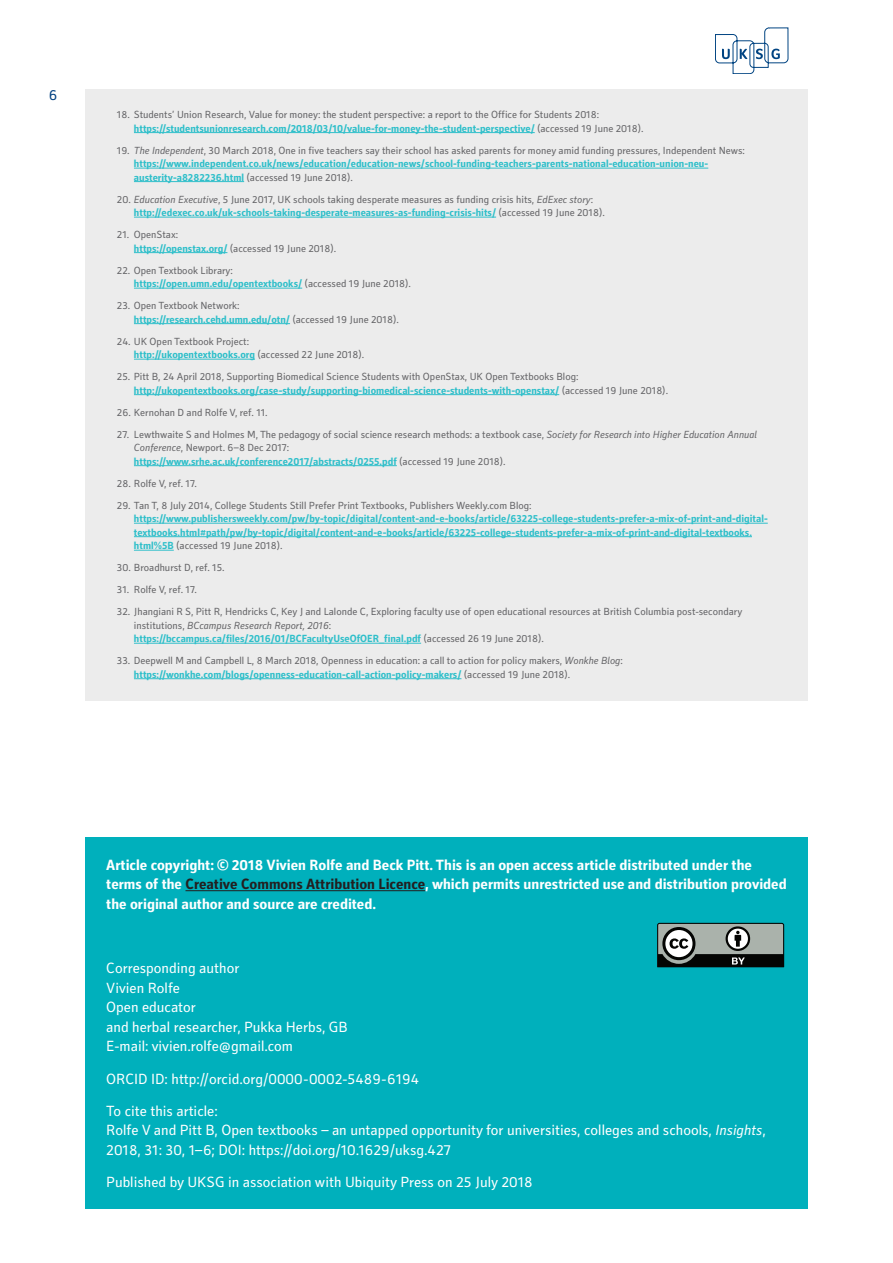
<style>
.page{position:relative;width:893px;height:1263px;background:#fff}
.page>*{position:absolute;margin:0;border:0;box-sizing:border-box;transform-origin:0 0}
.Credits{font:15px/19.5px "Secca Std";color:#fff}
.Credits_-_Author{font:700 15px/19.5px "Secca Std";color:#fff}
.t1{font:15px "Secca Std";color:#014081}
.Reference_List{font:10.5px/13.5px "Secca Std";color:#636366}
.Reference_List-2{font:700 10.5px/13.5px "Secca Std";color:#2fbfca}
.s1{font-weight:700;color:#2fbfca}
.s2{font-weight:400;color:#636366}
.s3{font-weight:400;font-style:italic;color:#636366}
.s4{font-style:italic}
.s5{color:#231f20}
</style>
<div class="page">
<svg style="left:715px;top:28px;width:73px;height:46px"></svg>
<div style="left:85px;top:89px;width:723px;height:611px;background:#ececec"></div>
<hr style="left:134px;top:132px;width:401px;height:1px;background:#2fbfca">
<hr style="left:134px;top:168px;width:574px;height:1px;background:#2fbfca">
<hr style="left:134px;top:181px;width:110px;height:1px;background:#2fbfca">
<hr style="left:134px;top:217px;width:362px;height:1px;background:#2fbfca">
<hr style="left:134px;top:252px;width:93px;height:1px;background:#2fbfca">
<hr style="left:134px;top:288px;width:168px;height:1px;background:#2fbfca">
<hr style="left:134px;top:323px;width:156px;height:1px;background:#2fbfca">
<hr style="left:134px;top:359px;width:121px;height:1px;background:#2fbfca">
<hr style="left:134px;top:394px;width:425px;height:1px;background:#2fbfca">
<hr style="left:134px;top:465px;width:263px;height:1px;background:#2fbfca">
<hr style="left:134px;top:523px;width:634px;height:1px;background:#2fbfca">
<hr style="left:134px;top:536px;width:618px;height:1px;background:#2fbfca">
<hr style="left:134px;top:550px;width:40px;height:1px;background:#2fbfca">
<hr style="left:134px;top:643px;width:287px;height:1px;background:#2fbfca">
<hr style="left:134px;top:678px;width:327px;height:1px;background:#2fbfca">
<div style="left:85px;top:838px;width:723px;height:371px;background:#00b0bc"></div>
<hr style="left:185px;top:890px;width:240px;height:1px;background:#231f20">
<svg style="left:657px;top:922px;width:128px;height:46px;background:#6f7a77"></svg>
<h1 class="t1" style="left:49px;top:87px;width:10px">6</h1>
<p class="Reference_List" style="left:134px;top:108px;width:511px;text-indent:-17px">18. Students’ Union Research, Value for money: the student perspective: a report to the Office for Students 2018: <span class="s1">https://studentsunionresearch.com/2018/03/10/value-for-money-the-student-perspective/</span> (accessed 19 June 2018).</p>
<p class="Reference_List-2" style="left:134px;top:144px;width:612px;text-indent:-17px"><span class="s2">19.</span> <span class="s3">The Independent</span><span class="s2">, 30 March 2018, One in five teachers say their school has asked parents for money amid funding pressures, Independent News: </span>https://www.independent.co.uk/news/education/education-news/school-funding-teachers-parents-national-education-union-neu&shy;austerity-a8282236.html <span class="s2">(accessed 19 June 2018).</span></p>
<p class="Reference_List" style="left:134px;top:193px;width:472px;text-indent:-17px">20. <span class="s4">Education Executive</span>, 5 June 2017, UK schools taking desperate measures as funding crisis hits, <span class="s4">EdExec story</span>: <span class="s1">http://edexec.co.uk/uk-schools-taking-desperate-measures-as-funding-crisis-hits/</span> (accessed 19 June 2018).</p>
<p class="Reference_List" style="left:134px;top:228px;width:204px;text-indent:-17px">21. OpenStax:<br><span class="s1">https://openstax.org/</span> (accessed 19 June 2018).</p>
<p class="Reference_List" style="left:134px;top:264px;width:279px;text-indent:-17px">22. Open Textbook Library:<br><span class="s1">https://open.umn.edu/opentextbooks/</span> (accessed 19 June 2018).</p>
<p class="Reference_List" style="left:134px;top:299px;width:266px;text-indent:-17px">23. Open Textbook Network:<br><span class="s1">https://research.cehd.umn.edu/otn/</span> (accessed 19 June 2018).</p>
<p class="Reference_List" style="left:134px;top:335px;width:232px;text-indent:-17px">24. UK Open Textbook Project: <span class="s1">http://ukopentextbooks.org</span> (accessed 22 June 2018).</p>
<p class="Reference_List" style="left:134px;top:370px;width:536px;text-indent:-17px">25. Pitt B, 24 April 2018, Supporting Biomedical Science Students with OpenStax, UK Open Textbooks Blog: <span class="s1">http://ukopentextbooks.org/case-study/supporting-biomedical-science-students-with-openstax/</span> (accessed 19 June 2018).</p>
<p class="Reference_List" style="left:117px;top:406px;width:152px">26. Kernohan D and Rolfe V, ref. 11.</p>
<p class="Reference_List" style="left:134px;top:428px;width:625px;text-indent:-17px">27. Lewthwaite S and Holmes M, The pedagogy of social science research methods: a textbook case, <span class="s4">Society for Research into Higher Education Annual<br>Conference</span>, Newport. 6–8 Dec 2017:<br><span class="s1">https://www.srhe.ac.uk/conference2017/abstracts/0255.pdf</span> (accessed 19 June 2018).</p>
<p class="Reference_List" style="left:117px;top:477px;width:81px">28. Rolfe V, ref. 17.</p>
<p class="Reference_List-2" style="left:134px;top:499px;width:635px;text-indent:-17px"><span class="s2">29. Tan T, 8 July 2014, College Students Still Prefer Print Textbooks, Publishers Weekly.com Blog: </span>https://www.publishersweekly.com/pw/by-topic/digital/content-and-e-books/article/63225-college-students-prefer-a-mix-of-print-and-digital&shy;textbooks.html#path/pw/by-topic/digital/content-and-e-books/article/63225-college-students-prefer-a-mix-of-print-and-digital-textbooks. html%5B <span class="s2">(accessed 19 June 2018).</span></p>
<p class="Reference_List" style="left:117px;top:561px;width:109px">30. Broadhurst D, ref. 15.</p>
<p class="Reference_List" style="left:117px;top:583px;width:81px">31. Rolfe V, ref. 17.</p>
<p class="Reference_List" style="left:134px;top:605px;width:610px;text-indent:-17px">32. Jhangiani R S, Pitt R, Hendricks C, Key J and Lalonde C, Exploring faculty use of open educational resources at British Columbia post-secondary institutions, <span class="s4">BCcampus Research Report, 2016</span>:<br><span class="s1">https://bccampus.ca/files/2016/01/BCFacultyUseOfOER_final.pdf</span> (accessed 26 19 June 2018).</p>
<p class="Reference_List" style="left:134px;top:654px;width:490px;text-indent:-17px">33. Deepwell M and Campbell L, 8 March 2018, Openness in education: a call to action for policy makers, <span class="s4">Wonkhe Blog</span>: <span class="s1">https://wonkhe.com/blogs/openness-education-call-action-policy-makers/</span> (accessed 19 June 2018).</p>
<p class="Credits_-_Author" style="left:106px;top:855px;width:682px">Article copyright: © 2018 Vivien Rolfe and Beck Pitt. This is an open access article distributed under the terms of the <span class="s5">Creative Commons Attribution Licence</span>, which permits unrestricted use and distribution provided the original author and source are credited.</p>
<p class="Credits" style="left:106px;top:959px;width:243px">Corresponding author<br>Vivien Rolfe<br>Open educator<br>and herbal researcher, Pukka Herbs, GB<br>E-mail: vivien.rolfe@gmail.com</p>
<p class="Credits" style="left:106px;top:1069px;width:314px">ORCID ID: http://orcid.org/0000-0002-5489-6194</p>
<p class="Credits" style="left:106px;top:1101px;width:661px">To cite this article:<br>Rolfe V and Pitt B, Open textbooks – an untapped opportunity for universities, colleges and schools, <span class="s4">Insights</span>,<br>2018, 31: 30, 1–6; DOI: https://doi.org/10.1629/uksg.427</p>
<p class="Credits" style="left:106px;top:1173px;width:428px">Published by UKSG in association with Ubiquity Press on 25 July 2018</p>
</div>
